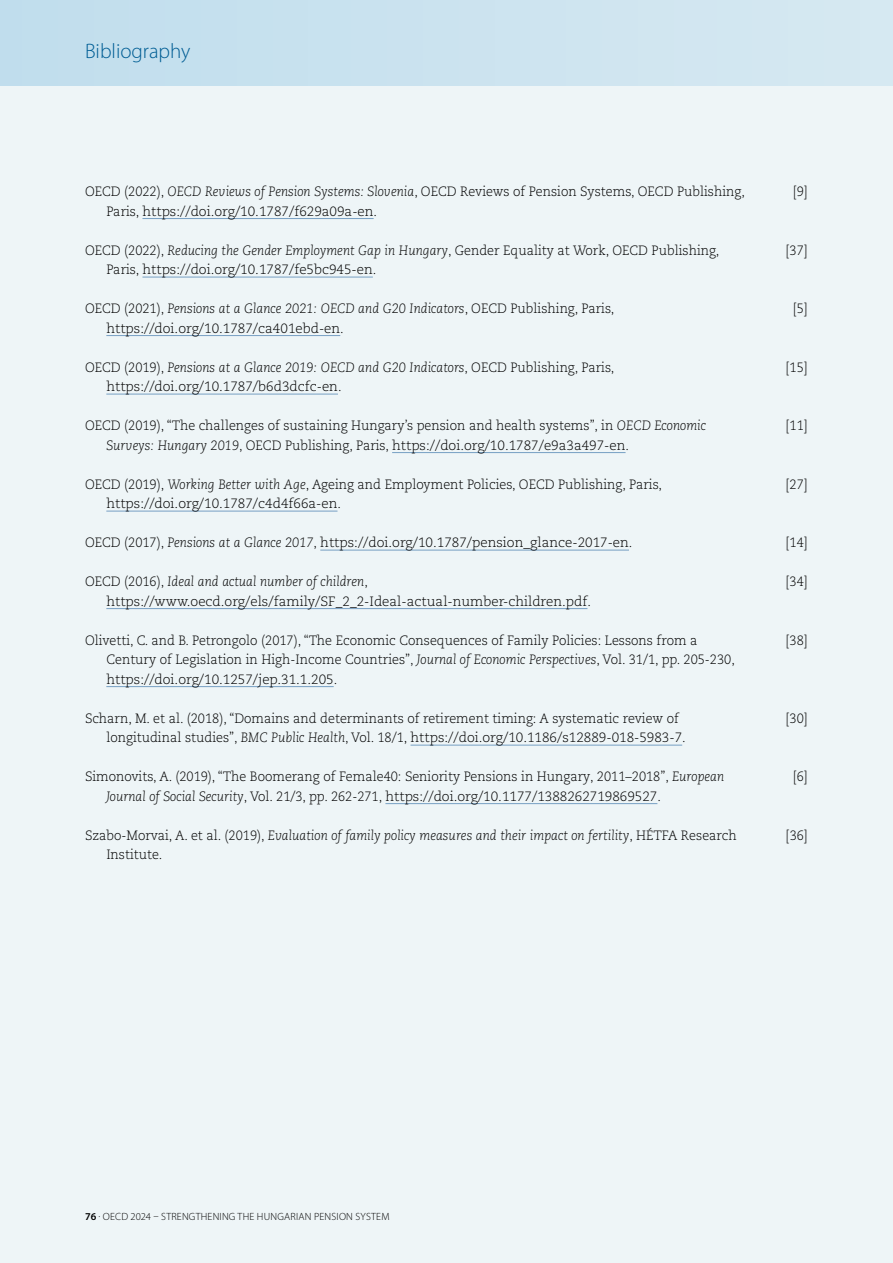
<style>
.page{position:relative;width:893px;height:1263px;background:#eef5f7}
.page>*{position:absolute;margin:0;border:0;box-sizing:border-box;transform-origin:0 0}
.t1{font:300 21px "Myriad Pro";color:#00578a}
.t2{font:300 13.5px/19.5px "Caecilia LT Pro 45";color:#000;scale:.95 1}
.t3{font:italic 300 13.5px "Caecilia LT Pro 46";color:#000;scale:.95 1}
.t4{font:300 13.5px "Caecilia LT Pro 45";color:#000}
.t5{font:300 10.5px "Myriad Pro";letter-spacing:.02em;color:#000}
.s1{font-family:"Caecilia LT Pro 46";font-style:italic}
.s2{font-family:"Caecilia LT Pro 45";font-style:normal}
.s3{font-weight:600}
</style>
<div class="page">
<hr style="left:142px;top:218px;width:232px;height:1px;background:#769fc3">
<hr style="left:142px;top:277px;width:231px;height:1px;background:#769fc3">
<hr style="left:106px;top:335px;width:234px;height:1px;background:#769fc3">
<hr style="left:106px;top:394px;width:232px;height:1px;background:#769fc3">
<hr style="left:392px;top:452px;width:234px;height:1px;background:#769fc3">
<hr style="left:106px;top:511px;width:231px;height:1px;background:#769fc3">
<hr style="left:320px;top:550px;width:309px;height:1px;background:#769fc3">
<hr style="left:106px;top:608px;width:481px;height:1px;background:#769fc3">
<hr style="left:106px;top:686px;width:228px;height:1px;background:#769fc3">
<hr style="left:410px;top:745px;width:272px;height:1px;background:#769fc3">
<hr style="left:385px;top:803px;width:272px;height:1px;background:#769fc3">
<div style="left:0;top:0;width:893px;height:85px;background:#cbe3ef"></div>
<h1 class="t1" style="left:85px;top:39px;width:107px">Bibliography</h1>
<p class="t2" style="left:106px;top:181px;width:674px;text-indent:-21px">OECD (2022), <span class="s1">OECD Reviews of Pension Systems: Slovenia</span>, OECD Reviews of Pension Systems, OECD Publishing,<br>Paris, https://doi.org/10.1787/f629a09a-en.</p>
<p class="t2" style="left:793px;top:181px;width:18px">[9]</p>
<p class="t2" style="left:106px;top:240px;width:647px;text-indent:-21px">OECD (2022), <span class="s1">Reducing the Gender Employment Gap in Hungary</span>, Gender Equality at Work, OECD Publishing,<br>Paris, https://doi.org/10.1787/fe5bc945-en.</p>
<p class="t2" style="left:786px;top:240px;width:25px">[37]</p>
<p class="t3" style="left:85px;top:300px;width:559px"><span class="s2">OECD (2021),</span> Pensions at a Glance 2021: OECD and G20 Indicators<span class="s2">, OECD Publishing, Paris,</span></p>
<p class="t4" style="left:106px;top:319px;width:239px">https://doi.org/10.1787/ca401ebd-en.</p>
<p class="t2" style="left:793px;top:298px;width:18px">[5]</p>
<p class="t3" style="left:85px;top:359px;width:559px"><span class="s2">OECD (2019),</span> Pensions at a Glance 2019: OECD and G20 Indicators<span class="s2">, OECD Publishing, Paris,</span></p>
<p class="t4" style="left:106px;top:378px;width:237px">https://doi.org/10.1787/b6d3dcfc-en.</p>
<p class="t2" style="left:786px;top:357px;width:25px">[15]</p>
<p class="t2" style="left:106px;top:415px;width:633px;text-indent:-21px">OECD (2019), “The challenges of sustaining Hungary’s pension and health systems”, in <span class="s1">OECD Economic<br>Surveys: Hungary 2019</span>, OECD Publishing, Paris, https://doi.org/10.1787/e9a3a497-en.</p>
<p class="t2" style="left:786px;top:415px;width:25px">[11]</p>
<p class="t2" style="left:106px;top:474px;width:587px;text-indent:-21px">OECD (2019), <span class="s1">Working Better with Age</span>, Ageing and Employment Policies, OECD Publishing, Paris, https://doi.org/10.1787/c4d4f66a-en.</p>
<p class="t2" style="left:786px;top:474px;width:25px">[27]</p>
<p class="t2" style="left:85px;top:532px;width:578px">OECD (2017), <span class="s1">Pensions at a Glance 2017</span>, https://doi.org/10.1787/pension_glance-2017-en.</p>
<p class="t2" style="left:786px;top:532px;width:25px">[14]</p>
<p class="t3" style="left:85px;top:573px;width:299px"><span class="s2">OECD (2016),</span> Ideal and actual number of children<span class="s2">,</span></p>
<p class="t4" style="left:106px;top:592px;width:486px">https://www.oecd.org/els/family/SF_2_2-Ideal-actual-number-children.pdf.</p>
<p class="t2" style="left:786px;top:571px;width:25px">[34]</p>
<p class="t2" style="left:106px;top:630px;width:663px;text-indent:-21px">Olivetti, C. and B. Petrongolo (2017), “The Economic Consequences of Family Policies: Lessons from a<br>Century of Legislation in High-Income Countries”, <span class="s1">Journal of Economic Perspectives</span>, Vol. 31/1, pp. 205-230, https://doi.org/10.1257/jep.31.1.205.</p>
<p class="t2" style="left:786px;top:630px;width:25px">[38]</p>
<p class="t2" style="left:106px;top:708px;width:611px;text-indent:-21px">Scharn, M. et al. (2018), “Domains and determinants of retirement timing: A systematic review of longitudinal studies”, <span class="s1">BMC Public Health</span>, Vol. 18/1, https://doi.org/10.1186/s12889-018-5983-7.</p>
<p class="t2" style="left:786px;top:708px;width:25px">[30]</p>
<p class="t2" style="left:106px;top:766px;width:652px;text-indent:-21px">Simonovits, A. (2019), “The Boomerang of Female40: Seniority Pensions in Hungary, 2011–2018”, <span class="s1">European<br>Journal of Social Security</span>, Vol. 21/3, pp. 262-271, https://doi.org/10.1177/1388262719869527.</p>
<p class="t2" style="left:793px;top:766px;width:18px">[6]</p>
<p class="t3" style="left:85px;top:827px;width:687px"><span class="s2">Szabo-Morvai, A. et al. (2019),</span> Evaluation of family policy measures and their impact on fertility<span class="s2">, HÉTFA Research</span></p>
<p class="t2" style="left:106px;top:844px;width:60px">Institute.</p>
<p class="t2" style="left:786px;top:825px;width:25px">[36]</p>
<p class="t5" style="left:85px;top:1210px;width:306px"><span class="s3">76</span> . OECD 2024 – STRENGTHENING THE HUNGARIAN PENSION SYSTEM</p>
</div>
